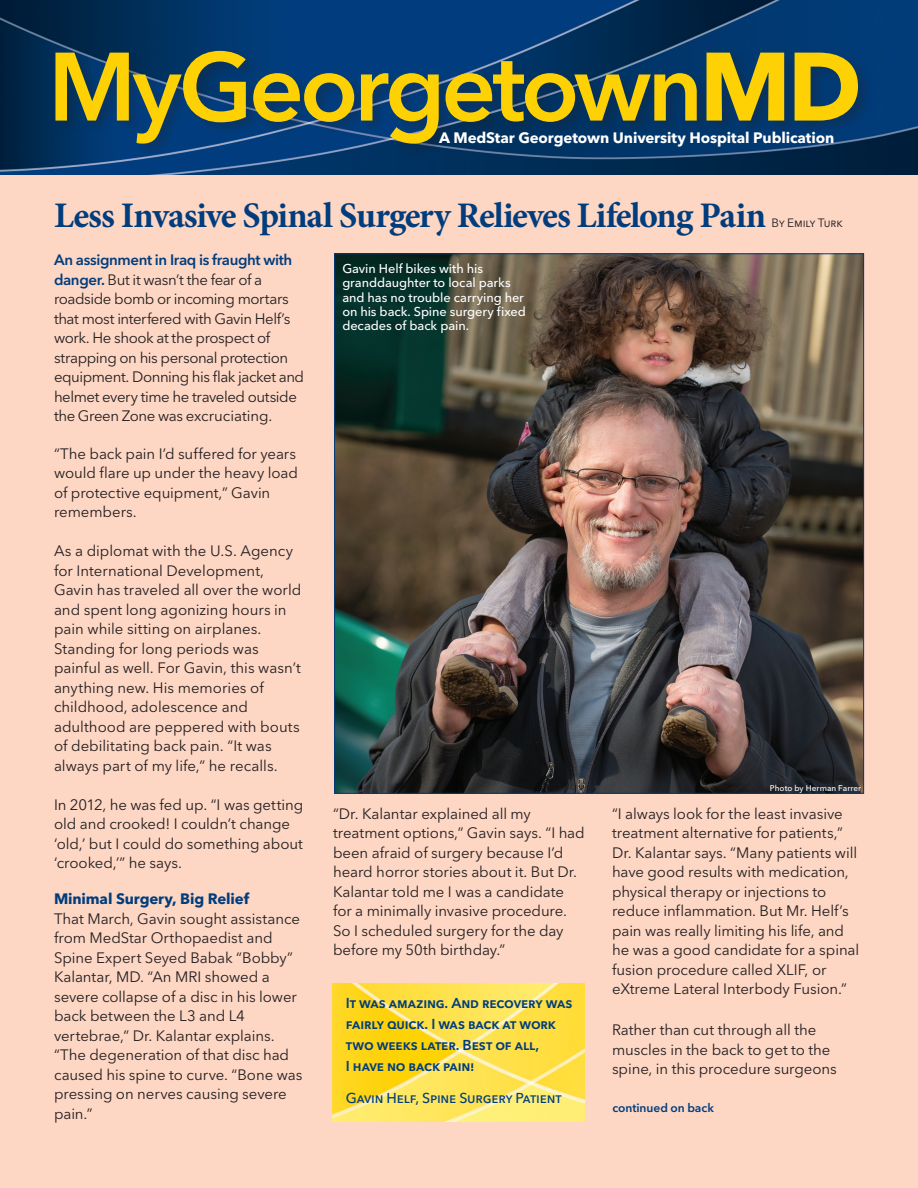
<style>
.page{position:relative;width:918px;height:1188px;background:#fff}
.page>*{position:absolute;margin:0;border:0;box-sizing:border-box;transform-origin:0 0}
.t1{font:600 96px "Avenir Next LT Pro";color:#fed105}
.heads_2{font:700 36px "Minion Pro";letter-spacing:-.03em;color:#013d7d}
.text{font:15px/19.5px "Avenir Next LT Pro";letter-spacing:-.005em;color:#231f20}
.text-2{font:15px/19.5px "Avenir Next LT Pro";letter-spacing:-.03em;color:#231f20}
.t2{font:700 15px "Avenir Next LT Pro";letter-spacing:-.01em;color:#fff}
.subhead_2{font:700 15px "Avenir Next LT Pro";letter-spacing:-.01em;color:#013d7d}
.quotes{font:600 14.25px/21px "Avenir Next LT Pro";letter-spacing:-.01em;color:#013d7d}
.quoted_person{font:500 14.25px "Avenir Next LT Pro";letter-spacing:-.02em;color:#013d7d}
.captions{font:500 12.75px/14.2px "Avenir Next LT Pro";letter-spacing:-.005em;color:#fff}
.continued{font:600 12px "Avenir Next LT Pro";color:#013d7d}
.heads_2-2{font:12px "Avenir Next LT Pro";letter-spacing:-.015em;color:#231f20}
.photos_by{font:500 8.25px "Avenir Next LT Pro";letter-spacing:.005em;color:#fff}
.s1{font-weight:700}
.s2{font-weight:600;color:#013d7d}
</style>
<div class="page">
<div style="left:0;top:169px;width:918px;height:1019px;background:#fdd6c4"></div>
<img style="left:336px;top:255px;width:526px;height:537px">
<img style="left:0;top:0;width:918px;height:175px">
<div style="left:54px;top:49px;width:819px;height:109px;background:#231f20;opacity:.25"></div>
<img style="left:332px;top:983px;width:252px;height:139px">
<p class="t1" style="left:48px;top:29px;width:815px">MyGeorgetown<span class="s1">MD</span></p>
<p class="t2" style="left:439px;top:129px;width:397px">A MedStar Georgetown University Hospital Publication</p>
<p class="heads_2" style="left:54px;top:190px;width:714px">Less Invasive Spinal Surgery Relieves Lifelong Pain</p>
<p class="heads_2-2" style="left:772px;top:216px;width:73px">By Emily Turk</p>
<p class="text-2" style="left:54px;top:250px;width:252px"><span class="s2">An assignment in Iraq is fraught with danger.</span> But it wasn’t the fear of a roadside bomb or incoming mortars that most interfered with Gavin Helf’s work. He shook at the prospect of strapping on his personal protection equipment. Donning his flak jacket and helmet every time he traveled outside the Green Zone was excruciating.</p>
<p class="text" style="left:54px;top:444px;width:246px">“The back pain I’d suffered for years would flare up under the heavy load of protective equipment,” Gavin remembers.</p>
<p class="text" style="left:54px;top:541px;width:249px">As a diplomat with the U.S. Agency for International Development, Gavin has traveled all over the world and spent long agonizing hours in pain while sitting on airplanes.<br>Standing for long periods was painful as well. For Gavin, this wasn’t anything new. His memories of childhood, adolescence and adulthood are peppered with bouts of debilitating back pain. “It was always part of my life,” he recalls.</p>
<p class="text" style="left:54px;top:795px;width:251px">In 2012, he was fed up. “I was getting old and crooked! I couldn’t change ‘old,’ but I could do something about ‘crooked,’” he says.</p>
<p class="subhead_2" style="left:54px;top:890px;width:197px">Minimal Surgery, Big Relief</p>
<p class="text" style="left:54px;top:909px;width:250px">That March, Gavin sought assistance from MedStar Orthopaedist and<br>Spine Expert Seyed Babak “Bobby”<br>Kalantar, MD. “An MRI showed a severe collapse of a disc in his lower back between the L3 and L4 vertebrae,” Dr. Kalantar explains. “The degeneration of that disc had caused his spine to curve. “Bone was pressing on nerves causing severe pain.”</p>
<p class="captions" style="left:342px;top:262px;width:185px">Gavin Helf bikes with his granddaughter to local parks and has no trouble carrying her on his back. Spine surgery fixed decades of back pain.</p>
<p class="photos_by" style="left:770px;top:783px;width:93px">Photo by Herman Farrer</p>
<p class="text" style="left:333px;top:804px;width:253px">“Dr. Kalantar explained all my treatment options,” Gavin says. “I had been afraid of surgery because I’d heard horror stories about it. But Dr.<br>Kalantar told me I was a candidate for a minimally invasive procedure.<br>So I scheduled surgery for the day before my 50th birthday.”</p>
<p class="text" style="left:612px;top:804px;width:249px">“I always look for the least invasive treatment alternative for patients,” Dr. Kalantar says. “Many patients will have good results with medication, physical therapy or injections to reduce inflammation. But Mr. Helf’s pain was really limiting his life, and he was a good candidate for a spinal fusion procedure called XLIF, or eXtreme Lateral Interbody Fusion.”</p>
<p class="text" style="left:612px;top:1020px;width:226px">Rather than cut through all the muscles in the back to get to the spine, in this procedure surgeons</p>
<p class="quotes" style="left:346px;top:993px;width:228px">It was amazing. And recovery was fairly quick. I was back at work two weeks later. Best of all,<br>I have no back pain!</p>
<p class="quoted_person" style="left:346px;top:1089px;width:217px">Gavin Helf, Spine Surgery Patient</p>
<p class="continued" style="left:612px;top:1101px;width:103px">continued on back</p>
</div>
